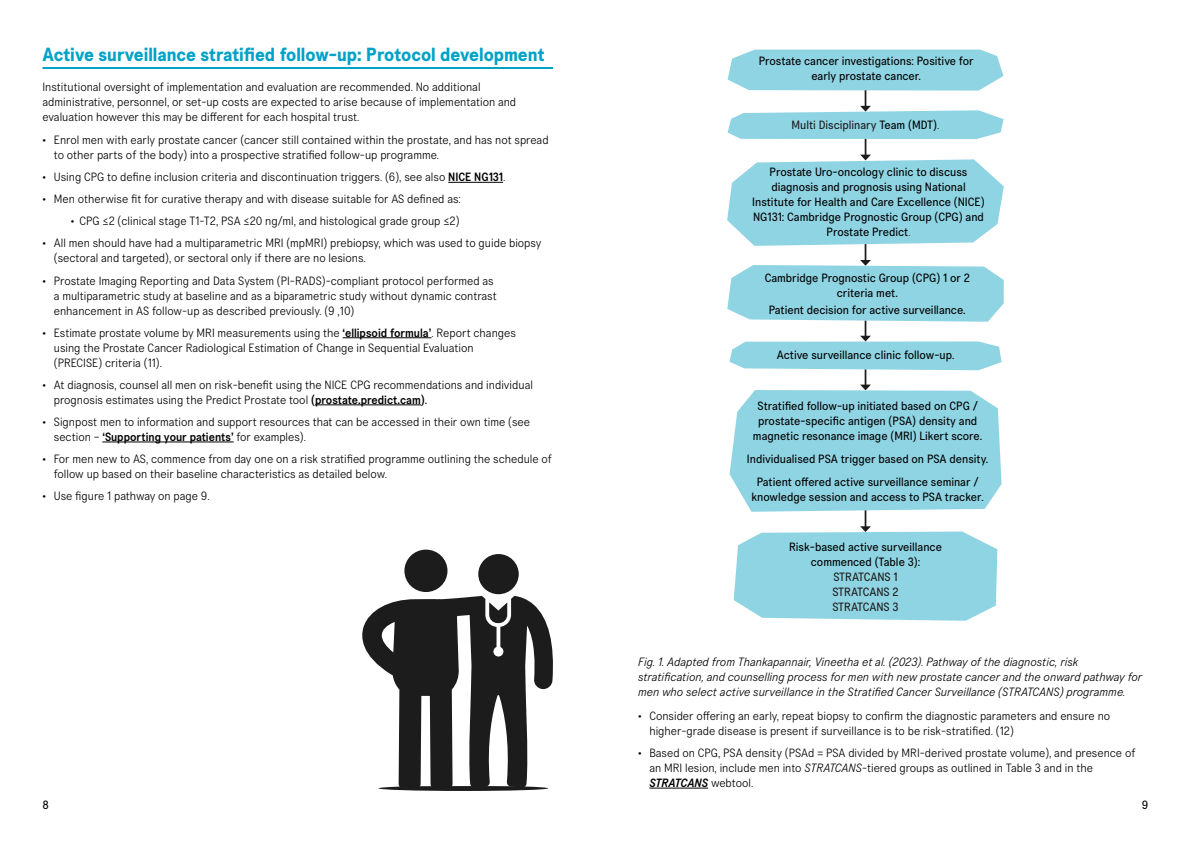
<style>
.page{position:relative;width:1191px;height:842px;background:#fff}
.page>*{position:absolute;margin:0;border:0;box-sizing:border-box;transform-origin:0 0}
.t1{font:700 19px "Transcript Pro";color:#00a2c7}
.t2{font:300 12px/15px "Transcript Pro";color:#000}
.t3{font:12px/15px "Transcript Pro";color:#000;text-align:center}
.t4{font:italic 300 12px/15px "Transcript Pro";color:#000}
.t5{font:12px/15px "Transcript Pro";color:#1c1c1c;text-align:justify}
.s1{font-weight:500}
.s2{font-weight:400}
.s3{color:#000}
.s4{font-weight:300;color:#000}
.s5{font-weight:300;font-size:10.9px}
.s6{font-size:10.9px}
.s7{font-style:italic}
.s8{font-weight:500;font-style:italic}
</style>
<div class="page">
<hr style="left:649px;top:788px;width:59px;height:1px;background:#000">
<hr style="left:43px;top:67px;width:510px;height:2px;background:#00a2c7">
<hr style="left:448px;top:182px;width:55px;height:1px;background:#000">
<hr style="left:342px;top:337px;width:89px;height:1px;background:#000">
<hr style="left:315px;top:405px;width:106px;height:1px;background:#000">
<hr style="left:102px;top:442px;width:132px;height:1px;background:#000">
<svg style="left:727px;top:50px;width:276px;height:571px"></svg>
<div style="left:404px;top:550px;width:43px;height:42px;background:#1c1c1c;border-radius:50%"></div>
<svg style="left:362px;top:554px;width:191px;height:237px"></svg>
<h1 class="t1" style="left:43px;top:43px;width:503px">Active surveillance stratified follow-up: Protocol development</h1>
<p class="t2" style="left:43px;top:79px;width:475px">Institutional oversight of implementation and evaluation are recommended. No additional administrative, personnel, or set-up costs are expected to arise because of implementation and evaluation however this may be different for each hospital trust.</p>
<p class="t2" style="left:54px;top:133px;width:496px;text-indent:-11px">• Enrol men with early prostate cancer (cancer still contained within the prostate, and has not spread to other parts of the body) into a prospective stratified follow-up programme.</p>
<p class="t2" style="left:43px;top:170px;width:464px">• Using CPG to define inclusion criteria and discontinuation triggers. (6), see also <span class="s1">NICE NG131</span>.</p>
<p class="t2" style="left:43px;top:192px;width:420px">• Men otherwise fit for curative therapy and with disease suitable for AS defined as:</p>
<p class="t2" style="left:71px;top:214px;width:390px">• CPG ≤2 (clinical stage T1-T2, PSA ≤20 ng/ml, and histological grade group ≤2)</p>
<p class="t2" style="left:54px;top:236px;width:489px;text-indent:-11px">• All men should have had a multiparametric MRI (mpMRI) prebiopsy, which was used to guide biopsy (sectoral and targeted), or sectoral only if there are no lesions.</p>
<p class="t2" style="left:54px;top:273px;width:444px;text-indent:-11px">• Prostate Imaging Reporting and Data System (PI-RADS)-compliant protocol performed as a multiparametric study at baseline and as a biparametric study without dynamic contrast enhancement in AS follow-up as described previously. (9 ,10)</p>
<p class="t2" style="left:54px;top:325px;width:463px;text-indent:-11px">• Estimate prostate volume by MRI measurements using the <span class="s1">‘ellipsoid formula’</span>. Report changes using the Prostate Cancer Radiological Estimation of Change in Sequential Evaluation (PRECISE) criteria (11).</p>
<p class="t2" style="left:54px;top:377px;width:480px;text-indent:-11px">• At diagnosis, counsel all men on risk-benefit using the NICE CPG recommendations and individual prognosis estimates using the Predict Prostate tool <span class="s1">(prostate.predict.cam)</span><span class="s2">.</span></p>
<p class="t2" style="left:54px;top:414px;width:478px;text-indent:-11px">• Signpost men to information and support resources that can be accessed in their own time (see section – <span class="s1">‘Supporting your patients’</span> for examples).</p>
<p class="t2" style="left:54px;top:451px;width:500px;text-indent:-11px">• For men new to AS, commence from day one on a risk stratified programme outlining the schedule of follow up based on their baseline characteristics as detailed below.</p>
<p class="t2" style="left:43px;top:488px;width:169px">• Use figure 1 pathway on page 9.</p>
<p class="t3" style="left:758px;top:54px;width:216px">Prostate cancer investigations: Positive for early prostate cancer.</p>
<p class="t5" style="left:791px;top:118px;width:149px">Multi Disciplinary <span class="s3">Team (MDT)</span><span class="s4">.</span></p>
<p class="t3" style="left:752px;top:165px;width:234px">Prostate Uro-oncology clinic to discuss diagnosis and prognosis using National Institute for Health and Care Excellence (NICE)<br>NG131: Cambridge Prognostic Group (CPG) and Prostate Predict<span class="s5">.</span></p>
<p class="t3" style="left:764px;top:270px;width:207px">Cambridge Prognostic Group (CPG) 1 or 2 criteria met.</p>
<p class="t3" style="left:769px;top:303px;width:198px">Patient decision for active surveillance.</p>
<p class="t3" style="left:777px;top:348px;width:179px">Active surveillance clinic follow-up<span class="s6">.</span></p>
<p class="t3" style="left:753px;top:399px;width:231px">Stratified follow-up initiated based on CPG / prostate-specific antigen (PSA) density and magnetic resonance image (MRI) Likert score.</p>
<p class="t3" style="left:747px;top:448px;width:243px;line-height:22.7px">Individualised PSA trigger based on PSA density.<br>Patient offered active surveillance seminar /</p>
<p class="t3" style="left:751px;top:489px;width:234px">knowledge session and access to PSA tracker<span class="s6">.</span></p>
<p class="t3" style="left:789px;top:539px;width:154px">Risk-based active surveillance commenced (Table 3):</p>
<p class="t5" style="left:832px;top:569px;width:68px">STRATCANS 1<br>STRATCANS 2<br>STRATCANS 3</p>
<p class="t4" style="left:638px;top:655px;width:506px">Fig. 1. Adapted from Thankapannair, Vineetha et al. (2023). Pathway of the diagnostic, risk stratification, and counselling process for men with new prostate cancer and the onward pathway for men who select active surveillance in the Stratified Cancer Surveillance (STRATCANS) programme.</p>
<p class="t2" style="left:649px;top:708px;width:462px;text-indent:-11px">• Consider offering an early, repeat biopsy to confirm the diagnostic parameters and ensure no higher-grade disease is present if surveillance is to be risk-stratified. (12)</p>
<p class="t2" style="left:649px;top:745px;width:488px;text-indent:-11px">• Based on CPG, PSA density (PSAd = PSA divided by MRI-derived prostate volume), and presence of an MRI lesion, include men into <span class="s7">STRATCANS</span>-tiered groups as outlined in Table 3 and in the<br><span class="s8">STRATCANS</span> webtool.</p>
<p class="t3" style="left:43px;top:797px;width:8px">8</p>
<p class="t3" style="left:1142px;top:797px;width:8px">9</p>
</div>
